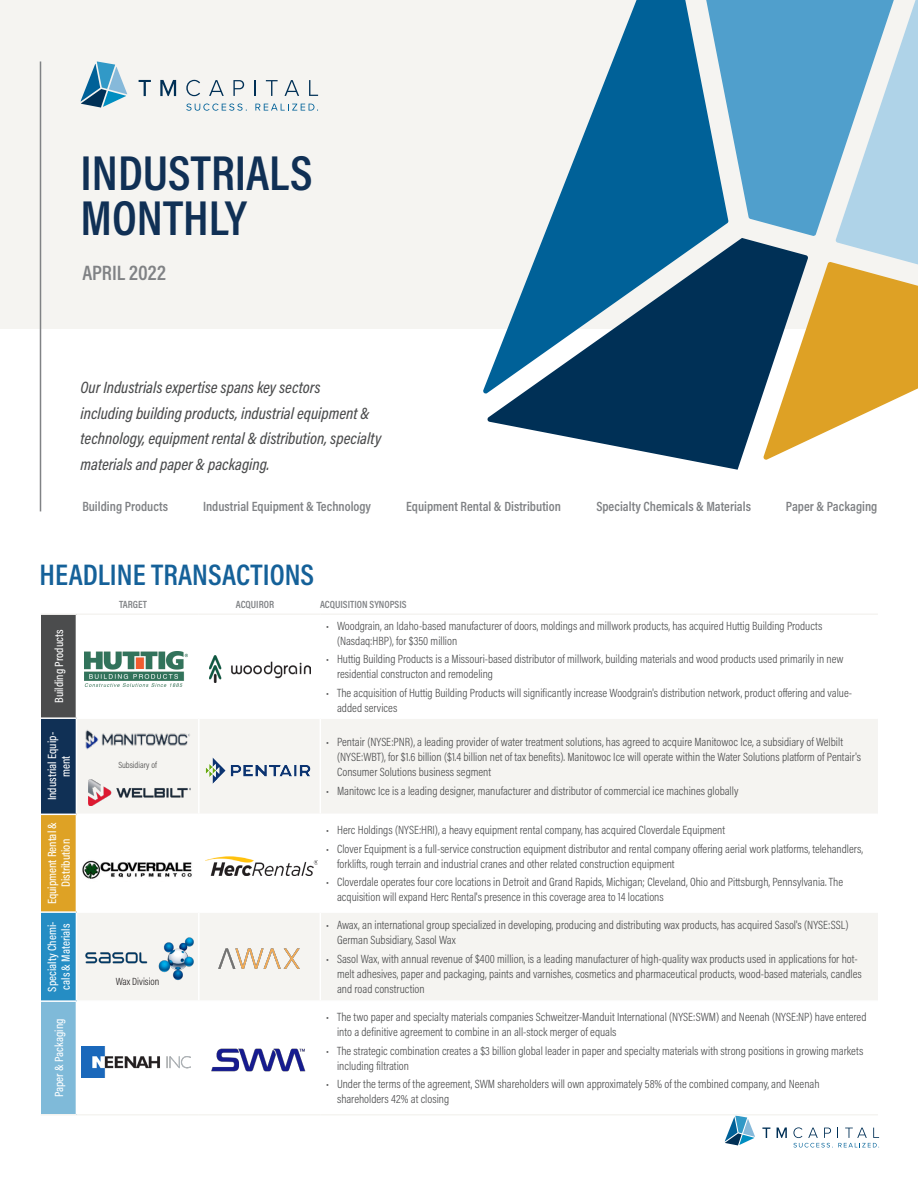
<style>
.page{position:relative;width:918px;height:1188px;background:#fff}
.page>*{position:absolute;margin:0;border:0;box-sizing:border-box;transform-origin:0 0}
.t1{font:600 49.5px/45px "Acumin Pro Cond";color:#103055}
.t2{font:600 30px "Acumin Pro Cond";color:#156199}
.t3{font:600 21px "Acumin Pro Cond";color:#808285}
.t4{font:italic 500 16.5px/25.5px "Acumin Pro Cond";color:#4b4c4d}
.t5{font:600 13.5px "Acumin Pro Cond";color:#808285}
.t6{font:300 12px/15px "Acumin Pro Cond";color:#4b4c4d}
.t7{font:500 12px/13.5px "Acumin Pro Cond";color:#fff;text-align:center}
.t8{font:600 10.5px "Acumin Pro Cond";color:#808285}
.t9{font:300 10.5px "Acumin Pro Cond";color:#231f20}
.t10{font:300 9px "Acumin Pro Cond";color:#474646}
</style>
<div class="page">
<div style="left:0;top:0;width:918px;height:329px;background:#f5f4f1"></div>
<svg style="left:483px;top:0;width:226px;height:394px"></svg>
<svg style="left:487px;top:238px;width:276px;height:232px;fill:#003056"></svg>
<svg style="left:763px;top:0;width:155px;height:460px"></svg>
<svg style="left:686px;top:0;width:230px;height:236px;fill:#509fcc"></svg>
<hr style="left:40px;top:61px;width:1px;height:450px;background:#808285">
<svg style="left:81px;top:61px;width:46px;height:47px"></svg>
<svg style="left:139px;top:80px;width:12px;height:16px"></svg>
<svg style="left:160px;top:80px;width:16px;height:16px"></svg>
<svg style="left:186px;top:80px;width:14px;height:16px"></svg>
<svg style="left:209px;top:80px;width:15px;height:16px"></svg>
<svg style="left:233px;top:80px;width:11px;height:16px"></svg>
<svg style="left:254px;top:80px;width:1px;height:16px"></svg>
<svg style="left:266px;top:80px;width:12px;height:16px"></svg>
<svg style="left:285px;top:80px;width:14px;height:16px"></svg>
<svg style="left:309px;top:80px;width:9px;height:16px"></svg>
<svg style="left:186px;top:104px;width:61px;height:7px"></svg>
<svg style="left:255px;top:104px;width:63px;height:7px"></svg>
<svg style="left:725px;top:1116px;width:30px;height:29px"></svg>
<svg style="left:762px;top:1128px;width:8px;height:10px"></svg>
<svg style="left:777px;top:1128px;width:10px;height:10px"></svg>
<svg style="left:793px;top:1127px;width:86px;height:21px"></svg>
<div style="left:41px;top:614px;width:35px;height:104px;background:#4b4c4d"></div>
<div style="left:41px;top:718px;width:35px;height:96px;background:#103055"></div>
<svg style="left:77px;top:719px;width:801px;height:281px;fill:#f5f4f1"></svg>
<div style="left:41px;top:814px;width:35px;height:98px;background:#dea225"></div>
<div style="left:41px;top:912px;width:35px;height:89px;background:#258dc4"></div>
<div style="left:41px;top:1001px;width:35px;height:114px;background:#7fbad9"></div>
<hr style="left:198px;top:719px;width:2px;height:95px;background:#fff">
<hr style="left:320px;top:719px;width:1px;height:95px;background:#fff">
<hr style="left:76px;top:814px;width:123px;height:1px;background:#fff">
<hr style="left:199px;top:814px;width:121px;height:1px;background:#fff">
<hr style="left:198px;top:815px;width:2px;height:96px;background:#fff">
<hr style="left:320px;top:814px;width:558px;height:1px;background:#fff">
<hr style="left:320px;top:815px;width:1px;height:96px;background:#fff">
<hr style="left:76px;top:911px;width:123px;height:2px;background:#fff">
<hr style="left:199px;top:911px;width:121px;height:2px;background:#fff">
<hr style="left:198px;top:913px;width:2px;height:87px;background:#fff">
<hr style="left:320px;top:911px;width:558px;height:2px;background:#fff">
<hr style="left:320px;top:913px;width:1px;height:87px;background:#fff">
<hr style="left:41px;top:717px;width:35px;height:2px;background:#fff">
<hr style="left:41px;top:814px;width:35px;height:1px;background:#fff">
<hr style="left:41px;top:911px;width:35px;height:2px;background:#fff">
<hr style="left:41px;top:1000px;width:35px;height:2px;background:#fff">
<hr style="left:41px;top:1114px;width:35px;height:2px;background:#f5f4f1">
<hr style="left:76px;top:1114px;width:123px;height:2px;background:#f5f4f1">
<hr style="left:199px;top:1114px;width:121px;height:2px;background:#f5f4f1">
<hr style="left:320px;top:1114px;width:558px;height:2px;background:#f5f4f1">
<hr style="left:41px;top:613px;width:35px;height:2px;background:#f5f4f1">
<hr style="left:76px;top:613px;width:123px;height:2px;background:#f5f4f1">
<hr style="left:199px;top:613px;width:121px;height:2px;background:#f5f4f1">
<hr style="left:320px;top:613px;width:558px;height:2px;background:#f5f4f1">
<img style="left:84px;top:651px;width:104px;height:35px">
<img style="left:209px;top:655px;width:101px;height:27px">
<img style="left:84px;top:729px;width:107px;height:23px">
<img style="left:88px;top:780px;width:102px;height:25px">
<img style="left:195px;top:746px;width:129px;height:48px">
<img style="left:81px;top:857px;width:113px;height:26px">
<img style="left:205px;top:857px;width:112px;height:18px">
<img style="left:84px;top:937px;width:110px;height:43px">
<img style="left:197px;top:932px;width:125px;height:49px">
<img style="left:81px;top:1047px;width:110px;height:31px">
<img style="left:211px;top:1048px;width:95px;height:24px">
<p class="t1" style="left:81px;top:149px;width:233px">INDUSTRIALS<br>MONTHLY</p>
<p class="t3" style="left:82px;top:259px;width:85px">APRIL 2022</p>
<p class="t4" style="left:81px;top:374px;width:302px">Our Industrials expertise spans key sectors<br>including building products, industrial equipment &amp; technology, equipment rental &amp; distribution, specialty materials and paper &amp; packaging.</p>
<p class="t5" style="left:82px;top:498px;width:87px">Building Products</p>
<p class="t5" style="left:203px;top:498px;width:170px">Industrial Equipment &amp; Technology</p>
<p class="t5" style="left:406px;top:498px;width:156px">Equipment Rental &amp; Distribution</p>
<p class="t5" style="left:596px;top:498px;width:156px">Specialty Chemicals &amp; Materials</p>
<p class="t5" style="left:786px;top:498px;width:93px">Paper &amp; Packaging</p>
<p class="t2" style="left:40px;top:555px;width:276px">HEADLINE TRANSACTIONS</p>
<p class="t8" style="left:119px;top:597px;width:29px">TARGET</p>
<p class="t8" style="left:236px;top:597px;width:40px">ACQUIROR</p>
<p class="t8" style="left:320px;top:597px;width:88px">ACQUISITION SYNOPSIS</p>
<p class="t7" style="left:52px;top:703px;width:75px;rotate:-90deg">Building Products</p>
<p class="t6" style="left:337px;top:618px;width:487px;text-indent:-11px">• Woodgrain, an Idaho-based manufacturer of doors, moldings and millwork products, has acquired Huttig Building Products (Nasdaq:HBP), for $350 million</p>
<p class="t6" style="left:337px;top:651px;width:508px;text-indent:-11px">• Huttig Building Products is a Missouri-based distributor of millwork, building materials and wood products used primarily in new residential constructon and remodeling</p>
<p class="t6" style="left:337px;top:685px;width:517px;text-indent:-11px">• The acquisition of Huttig Building Products will significantly increase Woodgrain's distribution network, product offering and value&shy;added services</p>
<p class="t7" style="left:45px;top:800px;width:70px;rotate:-90deg">Industrial Equip&shy;ment</p>
<p class="t10" style="left:118px;top:759px;width:40px">Subsidiary of</p>
<p class="t6" style="left:337px;top:735px;width:525px;text-indent:-11px">• Pentair (NYSE:PNR), a leading provider of water treatment solutions, has agreed to acquire Manitowoc Ice, a subsidiary of Welbilt (NYSE:WBT), for $1.6 billion ($1.4 billion net of tax benefits). Manitowoc Ice will operate within the Water Solutions platform of Pentair's<br>Consumer Solutions business segment</p>
<p class="t6" style="left:326px;top:783px;width:414px">• Manitowc Ice is a leading designer, manufacturer and distributor of commercial ice machines globally</p>
<p class="t7" style="left:45px;top:904px;width:84px;rotate:-90deg">Equipment Rental &amp;<br>Distribution</p>
<p class="t6" style="left:326px;top:822px;width:400px">• Herc Holdings (NYSE:HRI), a heavy equipment rental company, has acquired Cloverdale Equipment</p>
<p class="t6" style="left:337px;top:841px;width:527px;text-indent:-11px">• Clover Equipment is a full-service construction equipment distributor and rental company offering aerial work platforms, telehandlers, forklifts, rough terrain and industrial cranes and other related construction equipment</p>
<p class="t6" style="left:337px;top:874px;width:507px;text-indent:-11px">• Cloverdale operates four core locations in Detroit and Grand Rapids, Michigan; Cleveland, Ohio and Pittsburgh, Pennsylvania. The acquisition will expand Herc Rental's presence in this coverage area to 14 locations</p>
<p class="t7" style="left:45px;top:992px;width:71px;text-align:left;rotate:-90deg">Specialty Chemi&shy;cals &amp; Materials</p>
<p class="t9" style="left:116px;top:974px;width:45px">Wax Division</p>
<p class="t6" style="left:337px;top:917px;width:513px;text-indent:-11px">• Awax, an international group specialized in developing, producing and distributing wax products, has acquired Sasol's (NYSE:SSL)<br>German Subsidiary, Sasol Wax</p>
<p class="t6" style="left:337px;top:951px;width:526px;text-indent:-11px">• Sasol Wax, with annual revenue of $400 million, is a leading manufacturer of high-quality wax products used in applications for hot&shy;melt adhesives, paper and packaging, paints and varnishes, cosmetics and pharmaceutical products, wood-based materials, candles and road construction</p>
<p class="t7" style="left:52px;top:1097px;width:80px;rotate:-90deg">Paper &amp; Packaging</p>
<p class="t6" style="left:337px;top:1010px;width:531px;text-indent:-11px">• The two paper and specialty materials companies Schweitzer-Manduit International (NYSE:SWM) and Neenah (NYSE:NP) have entered into a definitive agreement to combine in an all-stock merger of equals</p>
<p class="t6" style="left:337px;top:1043px;width:528px;text-indent:-11px">• The strategic combination creates a $3 billion global leader in paper and specialty materials with strong positions in growing markets including filtration</p>
<p class="t6" style="left:337px;top:1077px;width:484px;text-indent:-11px">• Under the terms of the agreement, SWM shareholders will own approximately 58% of the combined company, and Neenah shareholders 42% at closing</p>
</div>
